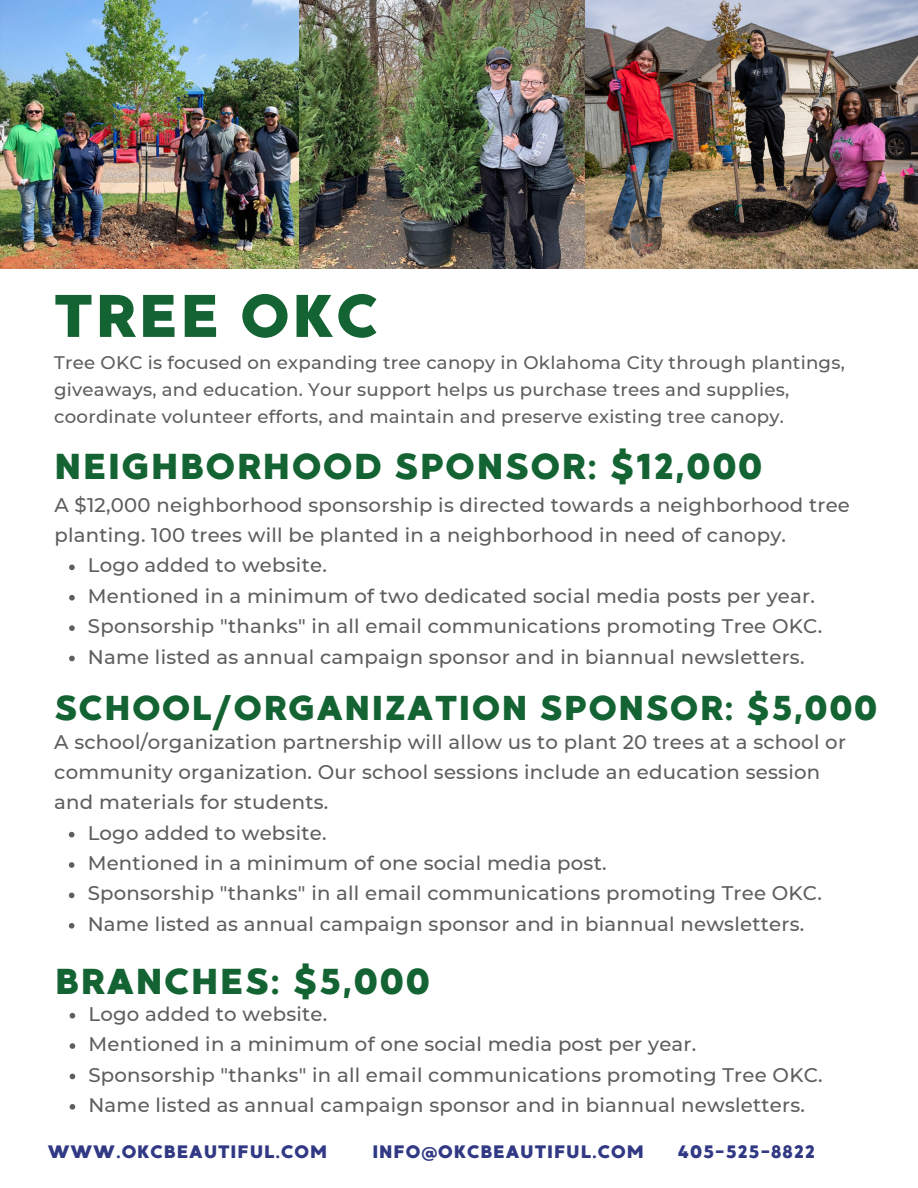
<style>
.page{position:relative;width:918px;height:1188px;background:#fff}
.page>*{position:absolute;margin:0;border:0;box-sizing:border-box;transform-origin:0 0}
.t1{font:60px "MADE Good Time Grotesk";letter-spacing:.05em;color:#146333}
.t2{font:36px "MADE Good Time Grotesk";letter-spacing:.05em;color:#146333}
.t3{font:34.5px "MADE Good Time Grotesk";letter-spacing:.05em;color:#146333}
.t4{font:500 19.65px/30.3px "Montserrat";letter-spacing:.01em;color:#5e5e5e}
.t5{font:500 18.15px/27px "Montserrat";letter-spacing:.01em;color:#5e5e5e}
.t6{font:18px "MADE Good Time Grotesk";letter-spacing:.05em;color:#313984}
</style>
<div class="page">
<img style="left:0;top:0;width:918px;height:269px">
<svg style="left:69px;top:565px;width:6px;height:5px"></svg>
<svg style="left:69px;top:595px;width:6px;height:6px"></svg>
<svg style="left:69px;top:625px;width:6px;height:6px"></svg>
<svg style="left:69px;top:656px;width:6px;height:5px"></svg>
<svg style="left:70px;top:1013px;width:5px;height:6px"></svg>
<svg style="left:70px;top:1043px;width:5px;height:6px"></svg>
<svg style="left:70px;top:1074px;width:5px;height:5px"></svg>
<svg style="left:70px;top:1104px;width:5px;height:6px"></svg>
<svg style="left:69px;top:832px;width:5px;height:5px"></svg>
<svg style="left:69px;top:862px;width:5px;height:6px"></svg>
<svg style="left:69px;top:893px;width:5px;height:5px"></svg>
<svg style="left:69px;top:923px;width:5px;height:6px"></svg>
<p class="t1" style="left:54px;top:277px;width:326px">TREE OKC</p>
<p class="t5" style="left:54px;top:349px;width:792px">Tree OKC is focused on expanding tree canopy in Oklahoma City through plantings, giveaways, and education. Your support helps us purchase trees and supplies, coordinate volunteer efforts, and maintain and preserve existing tree canopy.</p>
<p class="t2" style="left:54px;top:443px;width:709px">NEIGHBORHOOD SPONSOR: $12,000</p>
<p class="t4" style="left:54px;top:489px;width:797px">A $12,000 neighborhood sponsorship is directed towards a neighborhood tree planting. 100 trees will be planted in a neighborhood in need of canopy.</p>
<p class="t4" style="left:88px;top:550px;width:240px">Logo added to website.</p>
<p class="t4" style="left:88px;top:581px;width:729px">Mentioned in a minimum of two dedicated social media posts per year.</p>
<p class="t4" style="left:88px;top:611px;width:736px">Sponsorship "thanks" in all email communications promoting Tree OKC.</p>
<p class="t4" style="left:88px;top:641px;width:718px">Name listed as annual campaign sponsor and in biannual newsletters.</p>
<p class="t3" style="left:54px;top:686px;width:824px">SCHOOL/ORGANIZATION SPONSOR: $5,000</p>
<p class="t4" style="left:54px;top:726px;width:793px">A school/organization partnership will allow us to plant 20 trees at a school or community organization. Our school sessions include an education session and materials for students.</p>
<p class="t4" style="left:88px;top:818px;width:240px">Logo added to website.</p>
<p class="t4" style="left:88px;top:848px;width:520px">Mentioned in a minimum of one social media post.</p>
<p class="t4" style="left:88px;top:878px;width:736px">Sponsorship "thanks" in all email communications promoting Tree OKC.</p>
<p class="t4" style="left:88px;top:909px;width:718px">Name listed as annual campaign sponsor and in biannual newsletters.</p>
<p class="t2" style="left:55px;top:959px;width:376px">BRANCHES: $5,000</p>
<p class="t4" style="left:88px;top:999px;width:240px">Logo added to website.</p>
<p class="t4" style="left:88px;top:1029px;width:609px">Mentioned in a minimum of one social media post per year.</p>
<p class="t4" style="left:88px;top:1059px;width:736px">Sponsorship "thanks" in all email communications promoting Tree OKC.</p>
<p class="t4" style="left:88px;top:1090px;width:718px">Name listed as annual campaign sponsor and in biannual newsletters.</p>
<p class="t6" style="left:48px;top:1140px;width:281px">WWW.OKCBEAUTIFUL.COM</p>
<p class="t6" style="left:372px;top:1140px;width:273px">INFO@OKCBEAUTIFUL.COM</p>
<p class="t6" style="left:678px;top:1140px;width:138px">405-525-8822</p>
</div>
